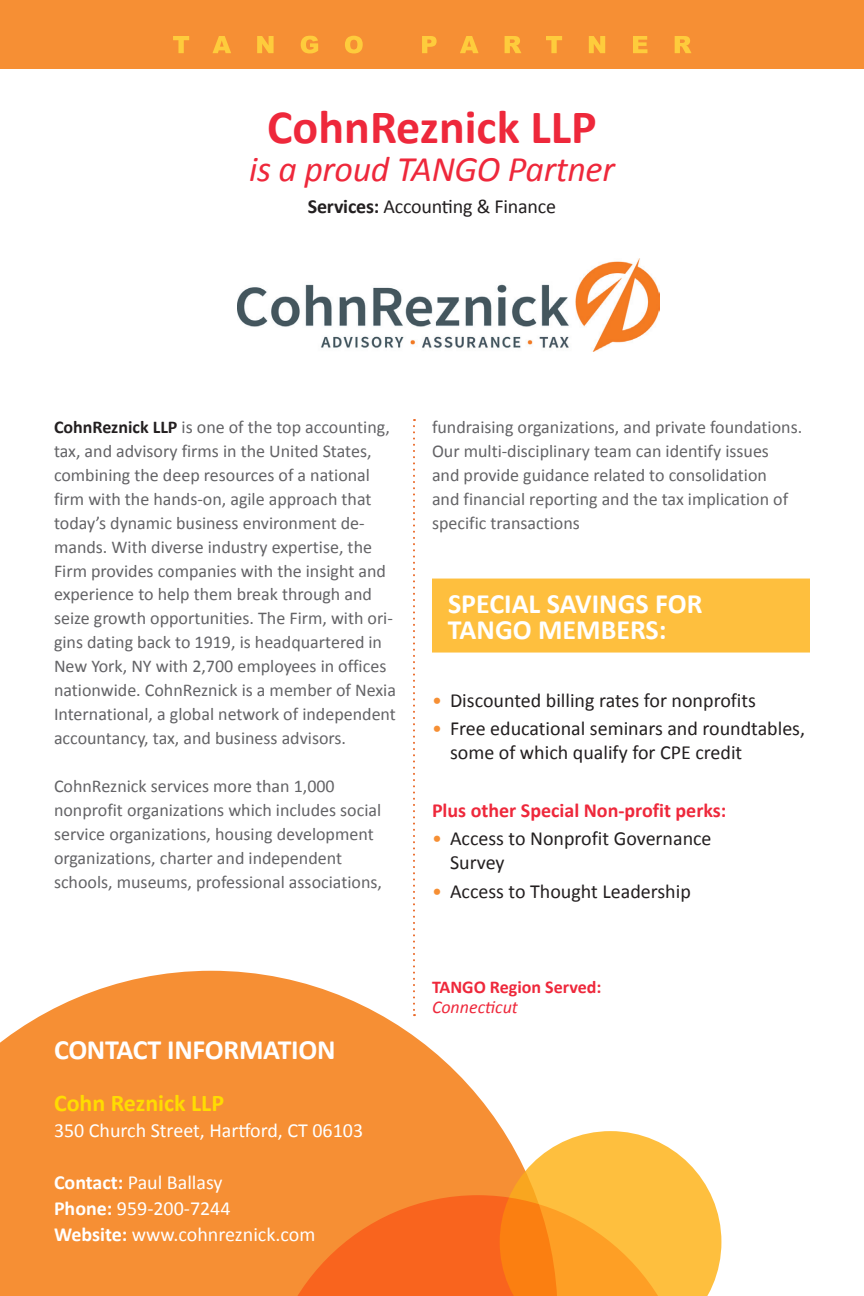
<style>
.page{position:relative;width:864px;height:1296px;background:#fff}
.page>*{position:absolute;margin:0;border:0;box-sizing:border-box;transform-origin:0 0}
.t1{font:700 48px "Calibri";color:#ee283b}
.t2{font:italic 36px "Calibri";letter-spacing:-.01em;color:#ee283b}
.Savings{font:700 28px/26px "Calibri";letter-spacing:-.01em;color:#fff}
.t3{font:700 24px "Calibri";color:#ffdc01}
.Bullets{font:20px/24px "Calibri";color:#231f20}
.t4{font:20px "Calibri";color:#fff}
.Bullets-2{font:700 20px "Calibri";color:#ee283b}
.Company_Desc{font:18px/24px "Calibri";color:#636366}
.t5{font:700 18px/20px "Calibri";color:#ee283b}
.s1{font-weight:700}
.s2{font-weight:700;color:#231f20}
.s3{color:#f68f34}
.s4{font-weight:400;font-style:italic}
</style>
<div class="page">
<div style="left:0;top:0;width:864px;height:69px;background:#f68f34"></div>
<svg style="left:173px;top:36px;width:519px;height:17px"></svg>
<svg style="left:0;top:971px;width:504px;height:325px;background:#f79f52"></svg>
<svg style="left:265px;top:1131px;width:456px;height:165px;background:#fa9939"></svg>
<div style="left:432px;top:579px;width:378px;height:48px;background:#febf3e"></div>
<div style="left:432px;top:605px;width:378px;height:48px;background:#febf3e"></div>
<img style="left:237px;top:258px;width:423px;height:93px">
<svg style="left:413px;top:419px;width:2px;height:597px"></svg>
<p class="t1" style="left:267px;top:96px;width:331px">CohnReznick LLP</p>
<p class="t2" style="left:249px;top:144px;width:367px">is a proud TANGO Partner</p>
<p class="Bullets" style="left:308px;top:194px;width:250px"><span class="s1">Services:</span> Accounting &amp; Finance</p>
<p class="Company_Desc" style="left:54px;top:415px;width:343px"><span class="s2">CohnReznick LLP</span> is one of the top accounting, tax, and advisory firms in the United States, combining the deep resources of a national firm with the hands-on, agile approach that today’s dynamic business environment de&shy;mands. With diverse industry expertise, the Firm provides companies with the insight and experience to help them break through and seize growth opportunities. The Firm, with ori&shy;gins dating back to 1919, is headquartered in New York, NY with 2,700 employees in offices nationwide. CohnReznick is a member of Nexia International, a global network of independent accountancy, tax, and business advisors.</p>
<p class="Company_Desc" style="left:54px;top:775px;width:330px">CohnReznick services more than 1,000 nonprofit organizations which includes social service organizations, housing development organizations, charter and independent schools, museums, professional associations,</p>
<p class="Savings" style="left:54px;top:1037px;width:283px">CONTACT INFORMATION</p>
<p class="t3" style="left:54px;top:1088px;width:172px">Cohn Reznick LLP</p>
<p class="t4" style="left:54px;top:1118px;width:311px">350 Church Street, Hartford, CT 06103</p>
<p class="t4" style="left:54px;top:1170px;width:170px"><span class="s1">Contact:</span> Paul Ballasy</p>
<p class="t4" style="left:54px;top:1196px;width:178px"><span class="s1">Phone:</span> 959-200-7244</p>
<p class="t4" style="left:54px;top:1222px;width:263px"><span class="s1">Website:</span> www.cohnreznick.com</p>
<p class="Company_Desc" style="left:432px;top:415px;width:372px">fundraising organizations, and private foundations.<br>Our multi-disciplinary team can identify issues</p>
<p class="Company_Desc" style="left:432px;top:463px;width:358px">and provide guidance related to consolidation and financial reporting and the tax implication of specific transactions</p>
<p class="Savings" style="left:448px;top:590px;width:256px">SPECIAL SAVINGS FOR<br>TANGO MEMBERS:</p>
<p class="Bullets" style="left:432px;top:688px;width:326px"><span class="s3">•</span> Discounted billing rates for nonprofits</p>
<p class="Bullets" style="left:450px;top:717px;width:357px;text-indent:-18px"><span class="s3">•</span> Free educational seminars and roundtables, some of which qualify for CPE credit</p>
<p class="Bullets-2" style="left:432px;top:797px;width:296px">Plus other Special Non-profit perks:</p>
<p class="Bullets" style="left:450px;top:827px;width:263px;text-indent:-18px"><span class="s3">•</span> Access to Nonprofit Governance<br>Survey</p>
<p class="Bullets" style="left:432px;top:879px;width:260px"><span class="s3">•</span> Access to Thought Leadership</p>
<p class="t5" style="left:432px;top:977px;width:171px">TANGO Region Served:<br><span class="s4">Connecticut</span></p>
</div>
